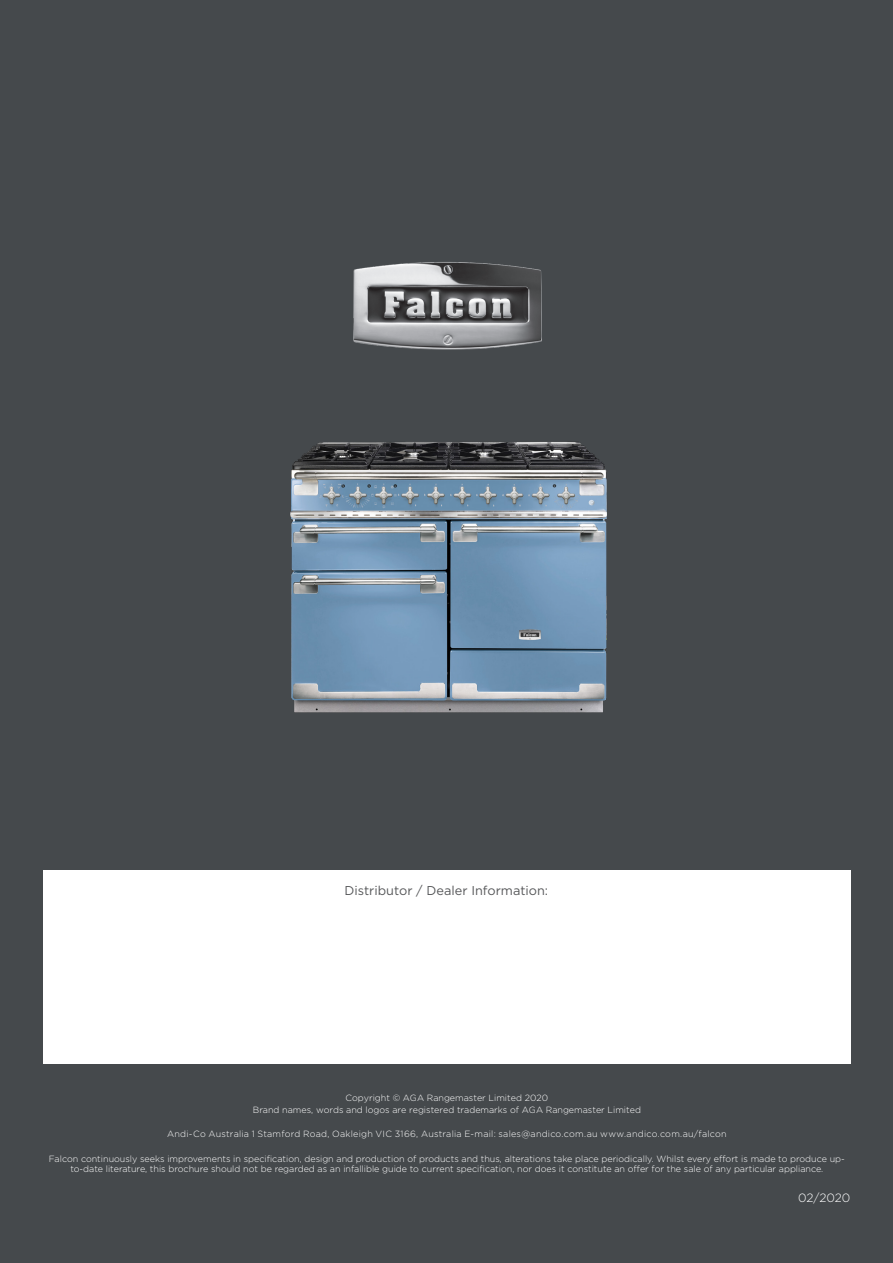
<style>
.page{position:relative;width:893px;height:1263px;background:#45494c}
.page>*{position:absolute;margin:0;border:0;box-sizing:border-box;transform-origin:0 0}
.t1{font:12.75px "Gotham";color:#57585a}
.t2{font:300 12px "Gotham";letter-spacing:-.005em;color:#fff}
.Bullet_List_-_sml_te{font:300 9px/10.8px "Gotham";color:#fff;text-align:center}
.Bullet_List_-_sml_te-2{font:300 9px "Gotham";letter-spacing:.025em;color:#fff}
</style>
<div class="page">
<div style="left:43px;top:870px;width:807px;height:194px;background:#fff"></div>
<img style="left:353px;top:262px;width:189px;height:88px">
<img style="left:290px;top:442px;width:317px;height:271px">
<p class="t1" style="left:345px;top:882px;width:205px">Distributor / Dealer Information:</p>
<p class="Bullet_List_-_sml_te" style="left:345px;top:1092px;width:204px">Copyright © AGA Rangemaster Limited 2020</p>
<p class="Bullet_List_-_sml_te" style="left:253px;top:1104px;width:390px">Brand names, words and logos are registered trademarks of AGA Rangemaster Limited</p>
<p class="Bullet_List_-_sml_te-2" style="left:167px;top:1128px;width:561px">Andi-Co Australia 1 Stamford Road, Oakleigh VIC 3166, Australia E-mail: sales@andico.com.au www.andico.com.au/falcon</p>
<p class="Bullet_List_-_sml_te" style="left:49px;top:1153px;width:797px">Falcon continuously seeks improvements in specification, design and production of products and thus, alterations take place periodically. Whilst every effort is made to produce up&shy;to-date literature, this brochure should not be regarded as an infallible guide to current specification, nor does it constitute an offer for the sale of any particular appliance.</p>
<p class="t2" style="left:798px;top:1190px;width:54px">02/2020</p>
</div>
